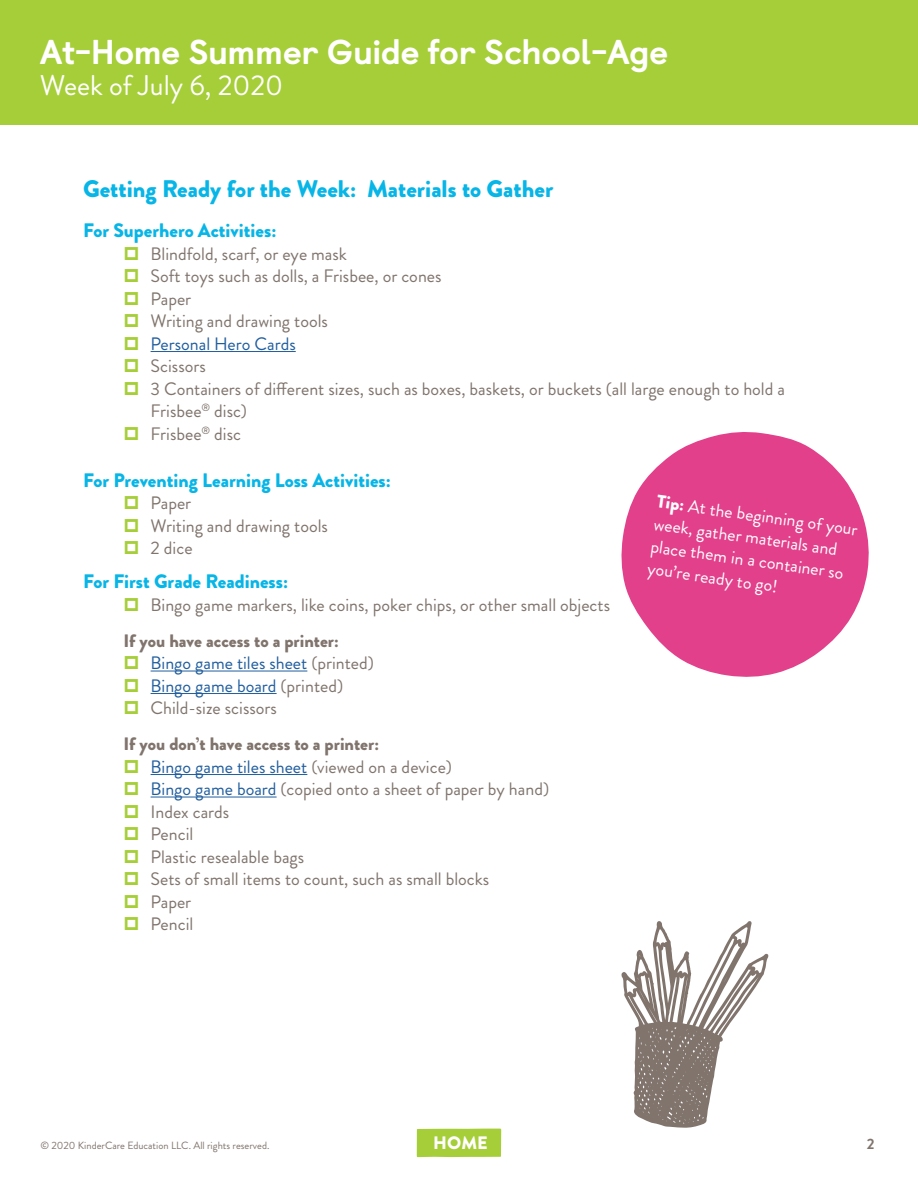
<style>
.page{position:relative;width:918px;height:1188px;background:#fff}
.page>*{position:absolute;margin:0;border:0;box-sizing:border-box;transform-origin:0 0}
.t1{font:800 34.5px "Castledown";letter-spacing:-.015em;color:#fff}
.t2{font:28.5px "Brandon Grotesque";color:#fff}
.t3{font:900 24px "Brandon Grotesque";color:#07b5e7}
.t4{font:900 19.5px "Brandon Grotesque";color:#07b5e7}
.t5{font:18px/22.5px "Brandon Grotesque";color:#80746d}
.t6{font:18px/22.5px "Brandon Grotesque";color:#fff}
.t7{font:18px "Brandon Grotesque";color:#215e9e}
.t8{font:900 18px "Brandon Grotesque";color:#fff}
.t9{font:700 15px "Brandon Grotesque";color:#80746d}
.t10{font:10.5px "Brandon Grotesque";color:#80746d}
.s1{font-weight:900}
.s2{color:#215e9e}
</style>
<div class="page">
<div style="left:417px;top:1129px;width:84px;height:28px;background:#a6ce39"></div>
<div style="left:0;top:0;width:918px;height:125px;background:#a6ce39"></div>
<hr style="left:151px;top:351px;width:145px;height:1px;background:#215e9e">
<hr style="left:151px;top:671px;width:156px;height:1px;background:#215e9e">
<hr style="left:151px;top:693px;width:126px;height:1px;background:#215e9e">
<hr style="left:151px;top:774px;width:156px;height:1px;background:#215e9e">
<hr style="left:151px;top:797px;width:126px;height:1px;background:#215e9e">
<svg style="left:621px;top:432px;width:248px;height:245px;fill:#e3408b"></svg>
<svg style="left:621px;top:921px;width:148px;height:207px"></svg>
<h1 class="t1" style="left:40px;top:24px;width:630px">At-Home Summer Guide for School-Age</h1>
<h2 class="t2" style="left:40px;top:66px;width:245px">Week of July 6, 2020</h2>
<h3 class="t3" style="left:83px;top:171px;width:472px">Getting Ready for the Week: Materials to Gather</h3>
<p class="t4" style="left:83px;top:217px;width:195px">For Superhero Activities:</p>
<p class="t5" style="left:151px;top:243px;width:292px">Blindfold, scarf, or eye mask<br>Soft toys such as dolls, a Frisbee, or cones<br>Paper<br>Writing and drawing tools</p>
<p class="t7" style="left:151px;top:331px;width:147px">Personal Hero Cards</p>
<p class="t5" style="left:151px;top:355px;width:636px">Scissors<br>3 Containers of different sizes, such as boxes, baskets, or buckets (all large enough to hold a Frisbee<sup>®</sup> disc)<br>Frisbee<sup>®</sup> disc</p>
<p class="t4" style="left:83px;top:466px;width:309px">For Preventing Learning Loss Activities:</p>
<p class="t5" style="left:151px;top:492px;width:179px">Paper<br>Writing and drawing tools<br>2 dice</p>
<p class="t4" style="left:83px;top:568px;width:207px">For First Grade Readiness:</p>
<p class="t5" style="left:151px;top:594px;width:461px">Bingo game markers, like coins, poker chips, or other small objects</p>
<p class="t5" style="left:151px;top:630px;width:225px;text-indent:-27px"><span class="s1">If you have access to a printer:<br></span><span class="s2">Bingo game tiles sheet</span> (printed)<br><span class="s2">Bingo game board</span> (printed)<br>Child-size scissors</p>
<p class="t5" style="left:151px;top:733px;width:400px;text-indent:-27px"><span class="s1">If you don’t have access to a printer:<br></span><span class="s2">Bingo game tiles sheet</span> (viewed on a device)<br><span class="s2">Bingo game board</span> (copied onto a sheet of paper by hand)<br>Index cards<br>Pencil<br>Plastic resealable bags<br>Sets of small items to count, such as small blocks<br>Paper<br>Pencil</p>
<p class="t6" style="left:659px;top:490px;width:204px;rotate:8deg"><span class="s1">Tip:</span> At the beginning of your week, gather materials and place them in a container so you’re ready to go!</p>
<p class="t10" style="left:40px;top:1138px;width:230px">© 2020 KinderCare Education LLC. All rights reserved.</p>
<p class="t8" style="left:433px;top:1130px;width:56px">HOME</p>
<p class="t9" style="left:867px;top:1134px;width:9px">2</p>
</div>
